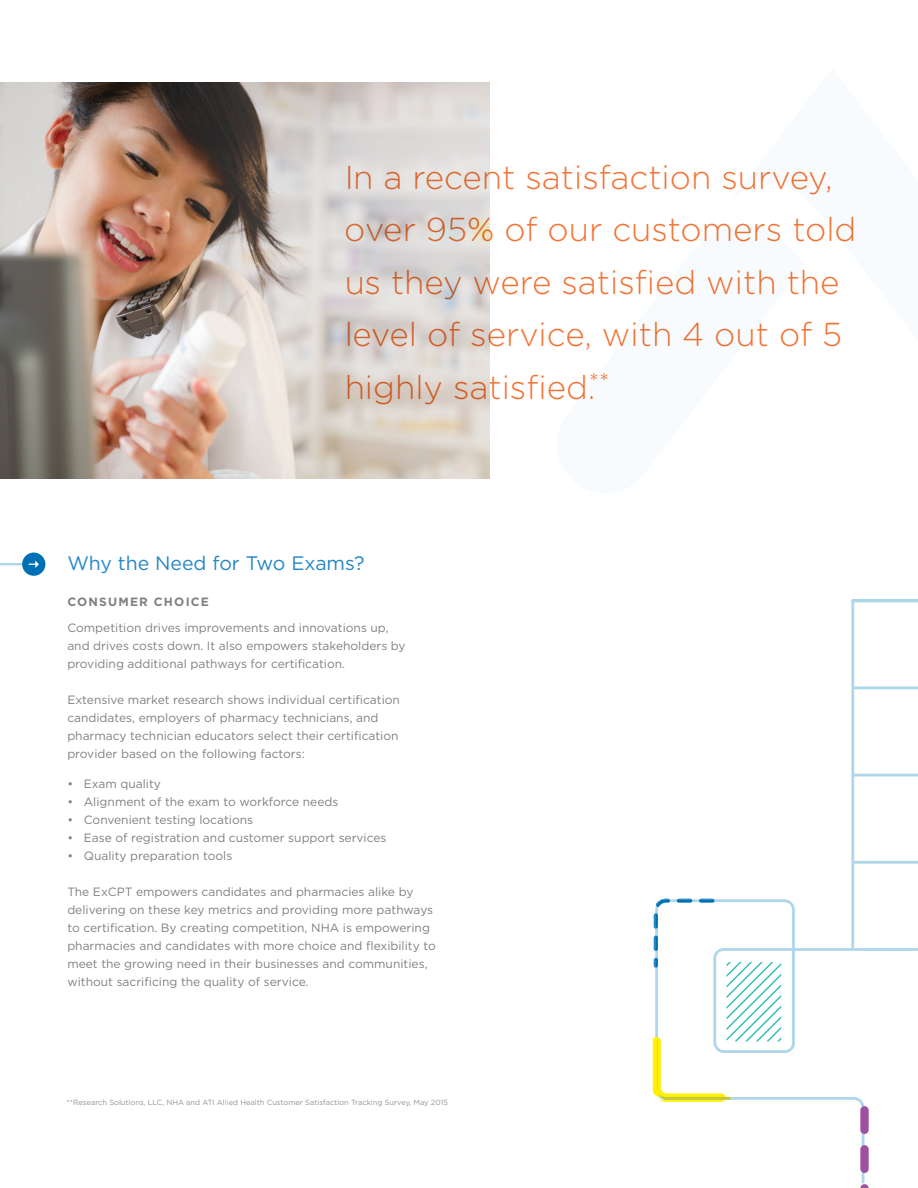
<style>
.page{position:relative;width:918px;height:1188px;background:#fff}
.page>*{position:absolute;margin:0;border:0;box-sizing:border-box;transform-origin:0 0}
.t1{font:300 33.15px/52.7px "Gotham Rounded";color:#f37334}
.t2{font:19.5px "Gotham";color:#2586c5}
.t3{font:12px/18px "Gotham";color:#7e8083}
.t4{font:700 12px "Gotham";letter-spacing:.1em;color:#7e8083}
.t5{font:7.5px "Gotham";color:#909295}
</style>
<div class="page">
<img style="left:0;top:83px;width:490px;height:395px">
<svg style="left:655px;top:899px;width:210px;height:207px"></svg>
<svg style="left:653px;top:958px;width:128px;height:144px"></svg>
<svg style="left:654px;top:936px;width:4px;height:15px"></svg>
<svg style="left:654px;top:913px;width:4px;height:16px"></svg>
<svg style="left:656px;top:899px;width:14px;height:8px"></svg>
<svg style="left:677px;top:899px;width:15px;height:4px"></svg>
<svg style="left:699px;top:899px;width:15px;height:4px"></svg>
<svg style="left:860px;top:1106px;width:9px;height:82px"></svg>
<hr style="left:853px;top:599px;width:65px;height:3px;background:#afd7ec">
<hr style="left:0;top:563px;width:23px;height:2px;background:#afd7ec">
<hr style="left:864px;top:948px;width:54px;height:3px;background:#afd7ec">
<hr style="left:854px;top:861px;width:64px;height:3px;background:#afd7ec">
<hr style="left:854px;top:774px;width:64px;height:2px;background:#afd7ec">
<hr style="left:854px;top:686px;width:64px;height:3px;background:#afd7ec">
<hr style="left:851px;top:600px;width:3px;height:349px;background:#afd7ec">
<div style="left:22px;top:553px;width:23px;height:23px;background:#0070b5;border-radius:50%"></div>
<svg style="left:29px;top:561px;width:10px;height:7px"></svg>
<h1 class="t1" style="left:344px;top:149px;width:514px">In a recent satisfaction survey, over 95% of our customers told us they were satisfied with the level of service, with 4 out of 5 highly satisfied.<sup>**</sup></h1>
<p class="t2" style="left:67px;top:551px;width:299px">Why the Need for Two Exams?</p>
<p class="t4" style="left:67px;top:594px;width:143px">CONSUMER CHOICE</p>
<p class="t3" style="left:67px;top:618px;width:340px">Competition drives improvements and innovations up, and drives costs down. It also empowers stakeholders by providing additional pathways for certification.</p>
<p class="t3" style="left:67px;top:690px;width:334px">Extensive market research shows individual certification candidates, employers of pharmacy technicians, and pharmacy technician educators select their certification provider based on the following factors:</p>
<p class="t3" style="left:67px;top:774px;width:95px">• Exam quality</p>
<p class="t3" style="left:67px;top:792px;width:273px">• Alignment of the exam to workforce needs</p>
<p class="t3" style="left:67px;top:810px;width:187px">• Convenient testing locations</p>
<p class="t3" style="left:67px;top:828px;width:321px">• Ease of registration and customer support services</p>
<p class="t3" style="left:67px;top:846px;width:166px">• Quality preparation tools</p>
<p class="t3" style="left:67px;top:882px;width:370px">The ExCPT empowers candidates and pharmacies alike by delivering on these key metrics and providing more pathways to certification. By creating competition, NHA is empowering pharmacies and candidates with more choice and flexibility to meet the growing need in their businesses and communities, without sacrificing the quality of service.</p>
<p class="t5" style="left:67px;top:1097px;width:383px">**Research Solutions, LLC, NHA and ATI Allied Health Customer Satisfaction Tracking Survey, May 2015</p>
</div>
